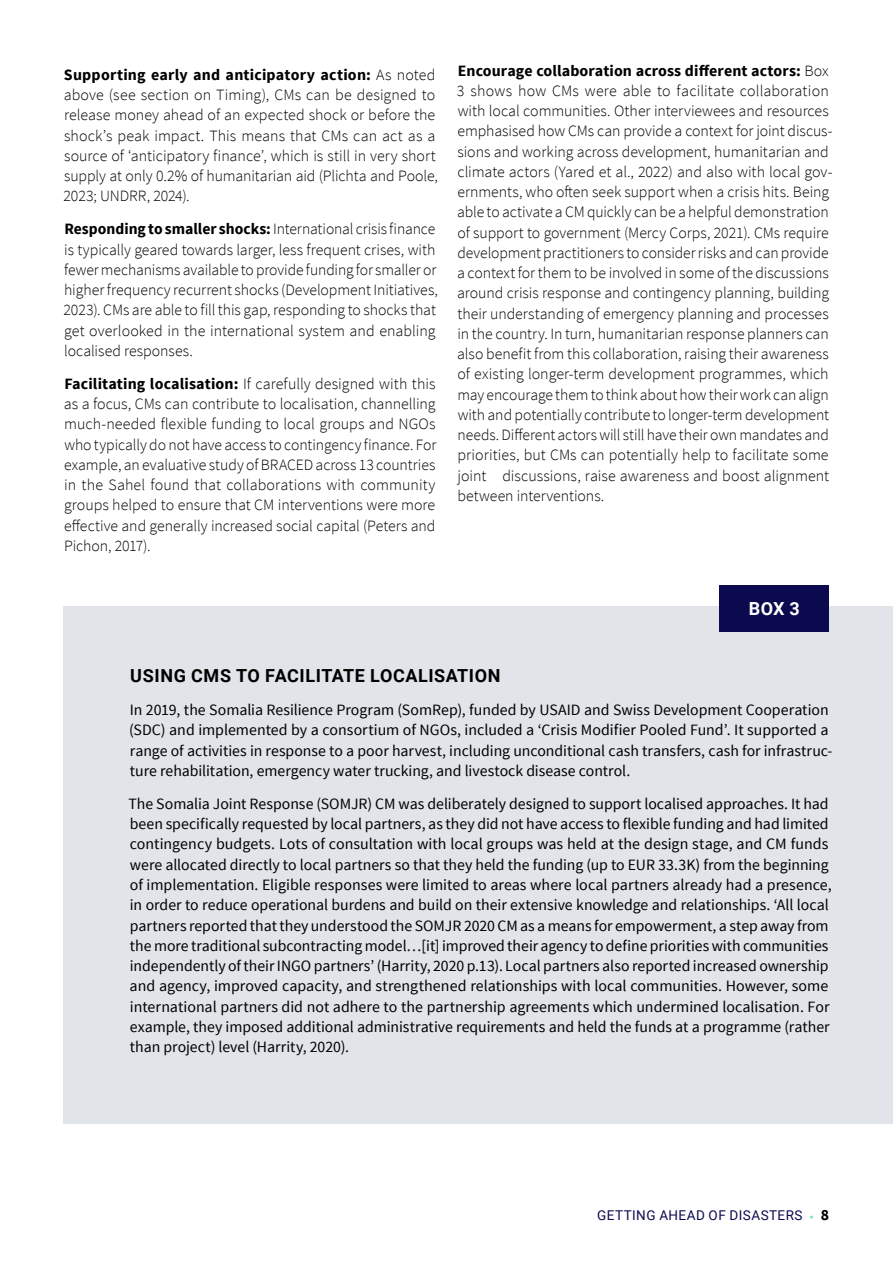
<style>
.page{position:relative;width:893px;height:1263px;background:#fff}
.page>*{position:absolute;margin:0;border:0;box-sizing:border-box;transform-origin:0 0}
.t1{font:700 18px "Roboto";letter-spacing:.035em;color:#000}
.t2{font:700 18px "Roboto";color:#fff}
.t3{font:300 15.75px/20.2px "Source Sans Pro";color:#000}
.t4{font:15.75px/20.2px "Source Sans Pro";color:#000}
.t5{font:13.5px "Roboto";letter-spacing:.035em;color:#0c0a4e}
.s1{font-weight:700}
.s2{color:#70dfca}
.s3{font-family:"Source Sans Pro";font-weight:700;font-size:15.75px;color:#000}
</style>
<div class="page">
<div style="left:64px;top:606px;width:829px;height:517px;background:#e1e4e8"></div>
<div style="left:719px;top:585px;width:110px;height:46px;background:#0c0a4e"></div>
<p class="t3" style="left:63px;top:65px;width:376px"><span class="s1">Supporting early and anticipatory action:</span> As noted above (see section on Timing), CMs can be designed to release money ahead of an expected shock or before the shock’s peak impact. This means that CMs can act as a source of ‘anticipatory finance’, which is still in very short supply at only 0.2% of humanitarian aid (Plichta and Poole, 2023; UNDRR, 2024).</p>
<p class="t3" style="left:63px;top:219px;width:376px"><span class="s1">Responding to smaller shocks:</span> International crisis finance is typically geared towards larger, less frequent crises, with fewer mechanisms available to provide funding for smaller or higher frequency recurrent shocks (Development Initiatives, 2023). CMs are able to fill this gap, responding to shocks that get overlooked in the international system and enabling localised responses.</p>
<p class="t3" style="left:64px;top:374px;width:374px;text-align:justify"><span class="s1">Facilitating localisation:</span> If carefully designed with this as a focus, CMs can contribute to localisation, channelling much-needed flexible funding to local groups and NGOs who typically do not have access to contingency finance. For example, an evaluative study of BRACED across 13 countries in the Sahel found that collaborations with community groups helped to ensure that CM interventions were more effective and generally increased social capital (Peters and Pichon, 2017).</p>
<p class="t3" style="left:457px;top:60px;width:377px"><span class="s1">Encourage collaboration across different actors:</span> Box 3 shows how CMs were able to facilitate collaboration with local communities. Other interviewees and resources emphasised how CMs can provide a context for joint discus&shy;sions and working across development, humanitarian and climate actors (Yared et al., 2022) and also with local gov&shy;ernments, who often seek support when a crisis hits. Being able to activate a CM quickly can be a helpful demonstration of support to government (Mercy Corps, 2021). CMs require development practitioners to consider risks and can provide a context for them to be involved in some of the discussions around crisis response and contingency planning, building their understanding of emergency planning and processes in the country. In turn, humanitarian response planners can also benefit from this collaboration, raising their awareness of existing longer-term development programmes, which may encourage them to think about how their work can align with and potentially contribute to longer-term development needs. Different actors will still have their own mandates and priorities, but CMs can potentially help to facilitate some joint discussions, raise awareness and boost alignment between interventions.</p>
<p class="t2" style="left:749px;top:596px;width:53px">BOX 3</p>
<p class="t1" style="left:130px;top:663px;width:372px">USING CMS TO FACILITATE LOCALISATION</p>
<p class="t4" style="left:129px;top:700px;width:705px">In 2019, the Somalia Resilience Program (SomRep), funded by USAID and Swiss Development Cooperation (SDC) and implemented by a consortium of NGOs, included a ‘Crisis Modifier Pooled Fund’. It supported a range of activities in response to a poor harvest, including unconditional cash transfers, cash for infrastruc&shy;ture rehabilitation, emergency water trucking, and livestock disease control.</p>
<p class="t4" style="left:129px;top:794px;width:705px">The Somalia Joint Response (SOMJR) CM was deliberately designed to support localised approaches. It had been specifically requested by local partners, as they did not have access to flexible funding and had limited contingency budgets. Lots of consultation with local groups was held at the design stage, and CM funds were allocated directly to local partners so that they held the funding (up to EUR 33.3K) from the beginning of implementation. Eligible responses were limited to areas where local partners already had a presence, in order to reduce operational burdens and build on their extensive knowledge and relationships. ‘All local partners reported that they understood the SOMJR 2020 CM as a means for empowerment, a step away from the more traditional subcontracting model…[it] improved their agency to define priorities with communities independently of their INGO partners’ (Harrity, 2020 p.13). Local partners also reported increased ownership and agency, improved capacity, and strengthened relationships with local communities. However, some international partners did not adhere to the partnership agreements which undermined localisation. For example, they imposed additional administrative requirements and held the funds at a programme (rather than project) level (Harrity, 2020).</p>
<p class="t5" style="left:597px;top:1206px;width:233px">GETTING AHEAD OF DISASTERS <span class="s2">•</span> <span class="s3">8</span></p>
</div>
